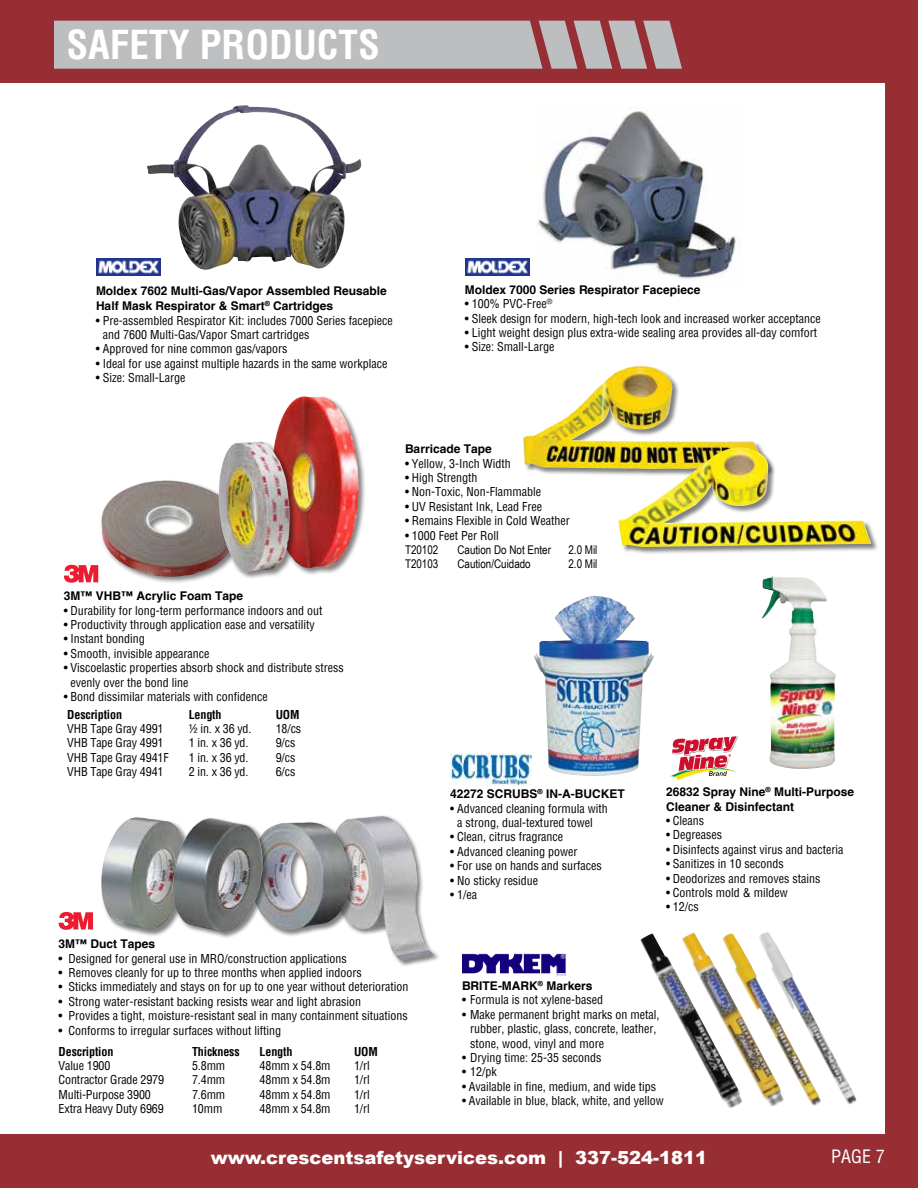
<style>
.page{position:relative;width:918px;height:1188px;background:#962e34}
.page>*{position:absolute;margin:0;border:0;box-sizing:border-box;transform-origin:0 0}
.t1{font:700 condensed 39px "Helvetica";color:#fff}
.t2{font:900 18px "Arial";color:#fff}
.t3{font:condensed 18px "Helvetica";color:#fff}
.t4{font:condensed 12px/14.4px "Helvetica";color:#000}
.t5{font:700 12px/15px "Helvetica";color:#000}
.t6{font:12px "Arial Narrow";color:#000}
.t7{font:700 condensed 12px "Helvetica";letter-spacing:-.01em;color:#000}
</style>
<div class="page">
<svg style="left:54px;top:21px;width:628px;height:48px;background:#b9b3b5"></svg>
<div style="left:0;top:83px;width:884px;height:1050px;background:#fff"></div>
<img style="left:537px;top:108px;width:199px;height:171px">
<img style="left:465px;top:259px;width:64px;height:16px">
<img style="left:147px;top:105px;width:199px;height:165px">
<img style="left:96px;top:259px;width:64px;height:16px">
<div style="left:329px;top:814px;width:112px;height:153px;background:#000;opacity:.5"></div>
<img style="left:329px;top:816px;width:106px;height:145px">
<div style="left:248px;top:821px;width:109px;height:116px;background:#000;opacity:.5"></div>
<img style="left:269px;top:822px;width:82px;height:109px">
<div style="left:100px;top:817px;width:93px;height:120px;background:#000;opacity:.5"></div>
<img style="left:101px;top:817px;width:70px;height:114px">
<div style="left:171px;top:817px;width:98px;height:123px;background:#000;opacity:.5"></div>
<img style="left:170px;top:818px;width:94px;height:115px">
<svg style="left:59px;top:912px;width:34px;height:18px"></svg>
<div style="left:100px;top:479px;width:143px;height:106px;background:#000;opacity:.5"></div>
<img style="left:101px;top:480px;width:117px;height:97px">
<div style="left:270px;top:395px;width:97px;height:181px;background:#000;opacity:.5"></div>
<img style="left:270px;top:396px;width:89px;height:173px">
<div style="left:218px;top:441px;width:79px;height:139px;background:#000;opacity:.5"></div>
<img style="left:219px;top:442px;width:71px;height:130px">
<svg style="left:64px;top:565px;width:34px;height:18px"></svg>
<div style="left:523px;top:365px;width:252px;height:112px;background:#000;opacity:.5"></div>
<img style="left:523px;top:366px;width:245px;height:103px">
<div style="left:618px;top:447px;width:260px;height:108px;background:#000;opacity:.5"></div>
<img style="left:618px;top:448px;width:253px;height:99px">
<img style="left:462px;top:954px;width:104px;height:22px">
<img style="left:640px;top:934px;width:94px;height:174px">
<img style="left:681px;top:933px;width:92px;height:174px">
<img style="left:534px;top:596px;width:120px;height:180px">
<img style="left:450px;top:754px;width:82px;height:32px">
<img style="left:762px;top:576px;width:74px;height:193px">
<svg style="left:670px;top:736px;width:68px;height:44px"></svg>
<img style="left:722px;top:933px;width:94px;height:173px">
<img style="left:758px;top:932px;width:99px;height:173px">
<h1 class="t1" style="left:67px;top:19px;width:315px">SAFETY PRODUCTS</h1>
<p class="t5" style="left:96px;top:284px;width:292px">Moldex 7602 Multi-Gas/Vapor Assembled Reusable<br>Half Mask Respirator &amp; Smart<sup>®</sup> Cartridges</p>
<p class="t4" style="left:103px;top:313px;width:292px;text-indent:-7px">• Pre-assembled Respirator Kit: includes 7000 Series facepiece and 7600 Multi-Gas/Vapor Smart cartridges</p>
<p class="t4" style="left:96px;top:342px;width:193px">• Approved for nine common gas/vapors</p>
<p class="t4" style="left:96px;top:356px;width:293px">• Ideal for use against multiple hazards in the same workplace</p>
<p class="t4" style="left:96px;top:371px;width:91px">• Size: Small-Large</p>
<p class="t5" style="left:465px;top:283px;width:237px">Moldex 7000 Series Respirator Facepiece</p>
<p class="t4" style="left:465px;top:296px;width:89px">• 100% PVC-Free<sup>®</sup></p>
<p class="t4" style="left:465px;top:311px;width:357px">• Sleek design for modern, high-tech look and increased worker acceptance</p>
<p class="t4" style="left:465px;top:325px;width:354px">• Light weight design plus extra-wide sealing area provides all-day comfort</p>
<p class="t4" style="left:465px;top:340px;width:91px">• Size: Small-Large</p>
<p class="t5" style="left:64px;top:589px;width:181px">3M™ VHB™ Acrylic Foam Tape</p>
<p class="t4" style="left:64px;top:603px;width:260px">• Durability for long-term performance indoors and out</p>
<p class="t4" style="left:64px;top:617px;width:252px">• Productivity through application ease and versatility</p>
<p class="t4" style="left:64px;top:632px;width:83px">• Instant bonding</p>
<p class="t4" style="left:64px;top:646px;width:147px">• Smooth, invisible appearance</p>
<p class="t4" style="left:70px;top:660px;width:275px;text-indent:-7px">• Viscoelastic properties absorb shock and distribute stress evenly over the bond line</p>
<p class="t4" style="left:64px;top:689px;width:206px">• Bond dissimilar materials with confidence</p>
<p class="t7" style="left:67px;top:706px;width:56px">Description</p>
<p class="t7" style="left:189px;top:706px;width:34px">Length</p>
<p class="t7" style="left:276px;top:706px;width:25px">UOM</p>
<p class="t4" style="left:67px;top:721px;width:98px">VHB Tape Gray 4991</p>
<p class="t4" style="left:189px;top:721px;width:64px">½ in. x 36 yd.</p>
<p class="t4" style="left:276px;top:721px;width:27px">18/cs</p>
<p class="t4" style="left:67px;top:736px;width:98px">VHB Tape Gray 4991</p>
<p class="t4" style="left:189px;top:736px;width:61px">1 in. x 36 yd.</p>
<p class="t4" style="left:276px;top:736px;width:21px">9/cs</p>
<p class="t4" style="left:67px;top:750px;width:103px">VHB Tape Gray 4941F</p>
<p class="t4" style="left:189px;top:750px;width:61px">1 in. x 36 yd.</p>
<p class="t4" style="left:276px;top:750px;width:21px">9/cs</p>
<p class="t4" style="left:67px;top:765px;width:98px">VHB Tape Gray 4941</p>
<p class="t4" style="left:189px;top:765px;width:61px">2 in. x 36 yd.</p>
<p class="t4" style="left:276px;top:765px;width:21px">6/cs</p>
<p class="t5" style="left:405px;top:442px;width:88px">Barricade Tape</p>
<p class="t4" style="left:405px;top:456px;width:107px">• Yellow, 3-Inch Width</p>
<p class="t4" style="left:405px;top:470px;width:74px">• High Strength</p>
<p class="t4" style="left:405px;top:485px;width:138px">• Non-Toxic, Non-Flammable</p>
<p class="t4" style="left:405px;top:499px;width:139px">• UV Resistant Ink, Lead Free</p>
<p class="t4" style="left:405px;top:514px;width:166px">• Remains Flexible in Cold Weather</p>
<p class="t4" style="left:405px;top:528px;width:95px">• 1000 Feet Per Roll</p>
<p class="t6" style="left:405px;top:541px;width:35px">T20102</p>
<p class="t6" style="left:458px;top:541px;width:95px">Caution Do Not Enter</p>
<p class="t6" style="left:568px;top:541px;width:30px">2.0 Mil</p>
<p class="t6" style="left:405px;top:555px;width:35px">T20103</p>
<p class="t6" style="left:458px;top:555px;width:75px">Caution/Cuidado</p>
<p class="t6" style="left:568px;top:555px;width:30px">2.0 Mil</p>
<p class="t5" style="left:450px;top:787px;width:176px">42272 SCRUBS<sup>®</sup> IN-A-BUCKET</p>
<p class="t4" style="left:457px;top:801px;width:152px;text-indent:-7px">• Advanced cleaning formula with a strong, dual-textured towel</p>
<p class="t4" style="left:450px;top:830px;width:115px">• Clean, citrus fragrance</p>
<p class="t4" style="left:450px;top:844px;width:129px">• Advanced cleaning power</p>
<p class="t4" style="left:450px;top:858px;width:153px">• For use on hands and surfaces</p>
<p class="t4" style="left:450px;top:873px;width:90px">• No sticky residue</p>
<p class="t4" style="left:450px;top:887px;width:28px">• 1/ea</p>
<p class="t5" style="left:666px;top:784px;width:189px">26832 Spray Nine<sup>®</sup> Multi-Purpose<br>Cleaner &amp; Disinfectant</p>
<p class="t4" style="left:666px;top:813px;width:40px">• Cleans</p>
<p class="t4" style="left:666px;top:828px;width:58px">• Degreases</p>
<p class="t4" style="left:666px;top:842px;width:179px">• Disinfects against virus and bacteria</p>
<p class="t4" style="left:666px;top:856px;width:119px">• Sanitizes in 10 seconds</p>
<p class="t4" style="left:666px;top:871px;width:156px">• Deodorizes and removes stains</p>
<p class="t4" style="left:666px;top:885px;width:123px">• Controls mold &amp; mildew</p>
<p class="t4" style="left:666px;top:900px;width:34px">• 12/cs</p>
<p class="t5" style="left:59px;top:937px;width:98px">3M™ Duct Tapes</p>
<p class="t4" style="left:59px;top:951px;width:290px">• Designed for general use in MRO/construction applications</p>
<p class="t4" style="left:59px;top:965px;width:305px">• Removes cleanly for up to three months when applied indoors</p>
<p class="t4" style="left:59px;top:980px;width:351px">• Sticks immediately and stays on for up to one year without deterioration</p>
<p class="t4" style="left:59px;top:994px;width:304px">• Strong water-resistant backing resists wear and light abrasion</p>
<p class="t4" style="left:59px;top:1008px;width:351px">• Provides a tight, moisture-resistant seal in many containment situations</p>
<p class="t4" style="left:59px;top:1023px;width:224px">• Conforms to irregular surfaces without lifting</p>
<p class="t7" style="left:59px;top:1043px;width:56px">Description</p>
<p class="t7" style="left:192px;top:1043px;width:49px">Thickness</p>
<p class="t7" style="left:260px;top:1043px;width:34px">Length</p>
<p class="t7" style="left:354px;top:1043px;width:25px">UOM</p>
<p class="t4" style="left:59px;top:1058px;width:53px">Value 1900</p>
<p class="t4" style="left:192px;top:1058px;width:35px">5.8mm</p>
<p class="t4" style="left:260px;top:1058px;width:73px">48mm x 54.8m</p>
<p class="t4" style="left:354px;top:1058px;width:17px">1/rl</p>
<p class="t4" style="left:59px;top:1073px;width:107px">Contractor Grade 2979</p>
<p class="t4" style="left:192px;top:1073px;width:35px">7.4mm</p>
<p class="t4" style="left:260px;top:1073px;width:73px">48mm x 54.8m</p>
<p class="t4" style="left:354px;top:1073px;width:17px">1/rl</p>
<p class="t4" style="left:59px;top:1087px;width:94px">Multi-Purpose 3900</p>
<p class="t4" style="left:192px;top:1087px;width:35px">7.6mm</p>
<p class="t4" style="left:260px;top:1087px;width:73px">48mm x 54.8m</p>
<p class="t4" style="left:354px;top:1087px;width:17px">1/rl</p>
<p class="t4" style="left:59px;top:1102px;width:107px">Extra Heavy Duty 6969</p>
<p class="t4" style="left:192px;top:1102px;width:32px">10mm</p>
<p class="t4" style="left:260px;top:1102px;width:73px">48mm x 54.8m</p>
<p class="t4" style="left:354px;top:1102px;width:17px">1/rl</p>
<p class="t5" style="left:462px;top:979px;width:132px">BRITE-MARK<sup>®</sup> Markers</p>
<p class="t4" style="left:462px;top:993px;width:143px">• Formula is not xylene-based</p>
<p class="t4" style="left:470px;top:1007px;width:191px;text-indent:-8px">• Make permanent bright marks on metal, rubber, plastic, glass, concrete, leather, stone, wood, vinyl and more</p>
<p class="t4" style="left:462px;top:1050px;width:141px">• Drying time: 25-35 seconds</p>
<p class="t4" style="left:462px;top:1065px;width:36px">• 12/pk</p>
<p class="t4" style="left:462px;top:1079px;width:196px">• Available in fine, medium, and wide tips</p>
<p class="t4" style="left:462px;top:1094px;width:203px">• Available in blue, black, white, and yellow</p>
<h2 class="t2" style="left:211px;top:1145px;width:498px">www.crescentsafetyservices.com | 337-524-1811</h2>
<h2 class="t3" style="left:831px;top:1145px;width:55px">PAGE 7</h2>
</div>
